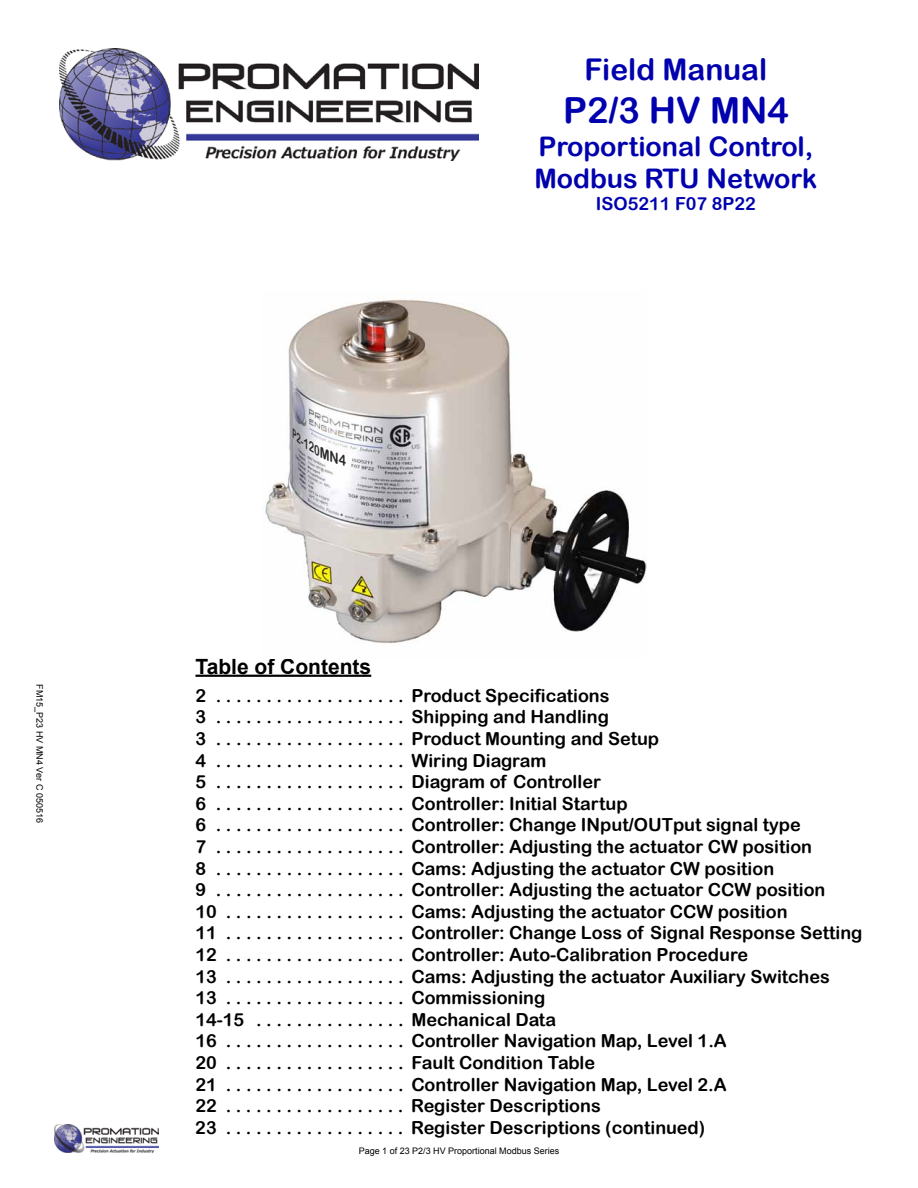
<style>
.page{position:relative;width:918px;height:1188px;background:#fff}
.page>*{position:absolute;margin:0;border:0;box-sizing:border-box;transform-origin:0 0}
.t1{font:36px "Arial Rounded MT Bold";color:#0000af}
.t2{font:30px "Arial Rounded MT Bold";color:#0000af}
.t3{font:27px/32.4px "Arial Rounded MT Bold";color:#0000af}
.t4{font:700 21px "Arial";color:#000}
.t5{font:18px/21.6px "Arial Rounded MT Bold";color:#000}
.t6{font:18px "Arial Rounded MT Bold";color:#0000af}
.t7{font:9px "Arial";color:#000}
</style>
<div class="page">
<img style="left:54px;top:1124px;width:105px;height:28px">
<img style="left:60px;top:49px;width:418px;height:112px">
<hr style="left:195px;top:675px;width:176px;height:2px;background:#000">
<img style="left:262px;top:299px;width:384px;height:345px">
<svg style="left:292px;top:425px;width:55px;height:42px"></svg>
<h2 class="t2" style="left:585px;top:52px;width:184px">Field Manual</h2>
<h1 class="t1" style="left:563px;top:89px;width:227px">P2/3 HV MN4</h1>
<h3 class="t3" style="left:534px;top:130px;width:284px">Proportional Control,<br>Modbus RTU Network</h3>
<p class="t6" style="left:596px;top:193px;width:162px">ISO5211 F07 8P22</p>
<p class="t7" style="left:46px;top:684px;width:140px;rotate:90deg">FM15_P23 HV MN4 Ver C 050516</p>
<p class="t4" style="left:195px;top:652px;width:177px">Table of Contents</p>
<p class="t5" style="left:195px;top:684px;width:669px">2 . . . . . . . . . . . . . . . . . . . Product Specifications<br>3 . . . . . . . . . . . . . . . . . . . Shipping and Handling<br>3 . . . . . . . . . . . . . . . . . . . Product Mounting and Setup<br>4 . . . . . . . . . . . . . . . . . . . Wiring Diagram<br>5 . . . . . . . . . . . . . . . . . . . Diagram of Controller<br>6 . . . . . . . . . . . . . . . . . . . Controller: Initial Startup<br>6 . . . . . . . . . . . . . . . . . . . Controller: Change INput/OUTput signal type<br>7 . . . . . . . . . . . . . . . . . . . Controller: Adjusting the actuator CW position<br>8 . . . . . . . . . . . . . . . . . . . Cams: Adjusting the actuator CW position<br>9 . . . . . . . . . . . . . . . . . . . Controller: Adjusting the actuator CCW position<br>10 . . . . . . . . . . . . . . . . . . Cams: Adjusting the actuator CCW position<br>11 . . . . . . . . . . . . . . . . . . Controller: Change Loss of Signal Response Setting 12 . . . . . . . . . . . . . . . . . . Controller: Auto-Calibration Procedure<br>13 . . . . . . . . . . . . . . . . . . Cams: Adjusting the actuator Auxiliary Switches<br>13 . . . . . . . . . . . . . . . . . . Commissioning<br>14-15 . . . . . . . . . . . . . . . Mechanical Data<br>16 . . . . . . . . . . . . . . . . . . Controller Navigation Map, Level 1.A<br>20 . . . . . . . . . . . . . . . . . . Fault Condition Table<br>21 . . . . . . . . . . . . . . . . . . Controller Navigation Map, Level 2.A<br>22 . . . . . . . . . . . . . . . . . . Register Descriptions<br>23 . . . . . . . . . . . . . . . . . . Register Descriptions (continued)</p>
<p class="t7" style="left:359px;top:1145px;width:202px">Page 1 of 23 P2/3 HV Proportional Modbus Series</p>
</div>
